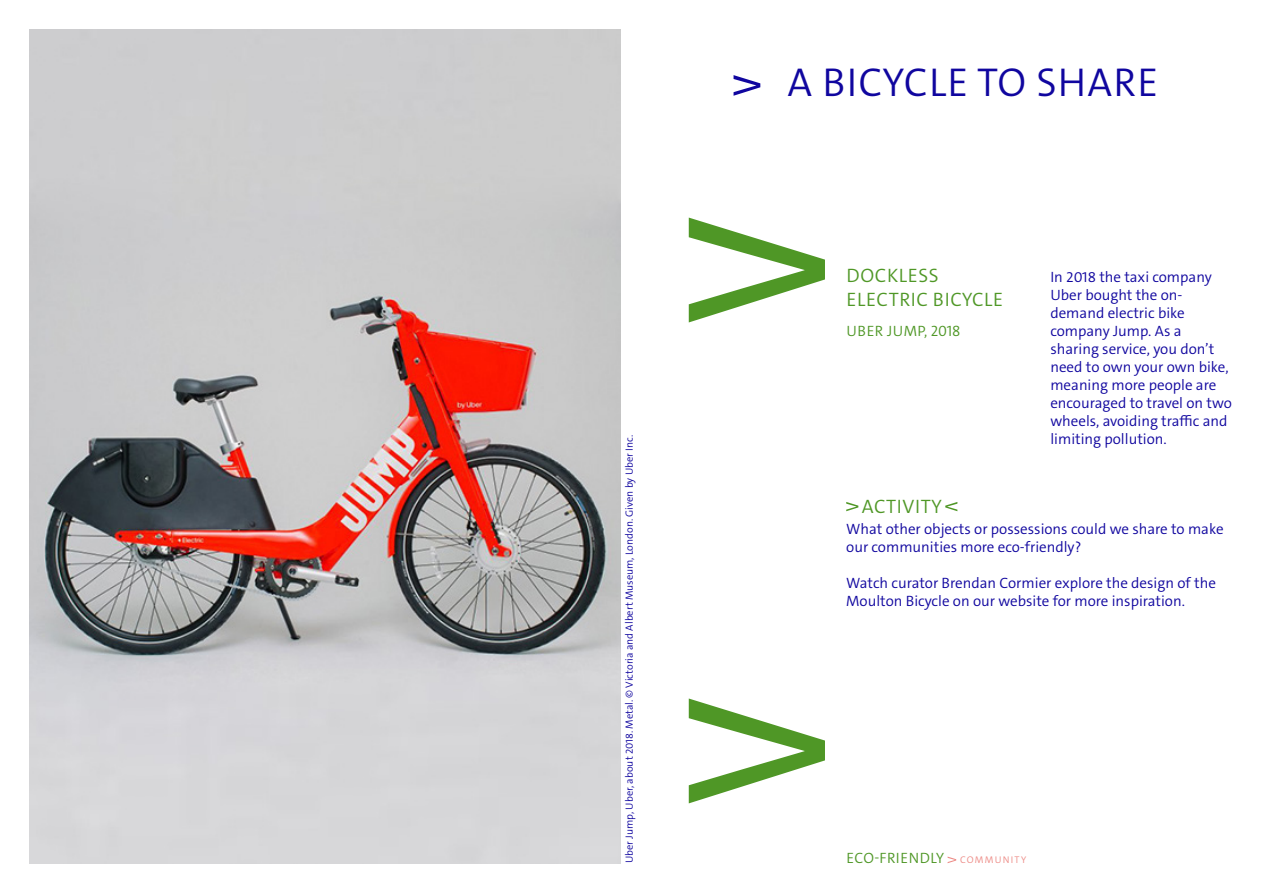
<style>
.page{position:relative;width:1263px;height:893px;background:#fff}
.page>*{position:absolute;margin:0;border:0;box-sizing:border-box;transform-origin:0 0}
.t1{font:300 40.5px "V&A The Sans C6 s";letter-spacing:.03em;color:#10069f}
.t2{font:300 19.5px/23.4px "V&A The Sans C6 s";letter-spacing:.03em;color:#4f9726}
.t3{font:300 15px/18px "V&A The Sans C6 s";color:#10069f}
.t4{font:300 15px "V&A The Sans C6 s";letter-spacing:.03em;color:#4f9726}
.t5{font:300 10.5px "V&A The Sans C6 s";color:#10069f}
.s1{font-size:9.75px;color:#ed8a85}
</style>
<div class="page">
<svg style="left:733px;top:75px;width:27px;height:21px"></svg>
<svg style="left:846px;top:502px;width:12px;height:9px"></svg>
<svg style="left:945px;top:502px;width:12px;height:9px"></svg>
<img style="left:30px;top:30px;width:591px;height:833px">
<svg style="left:947px;top:857px;width:9px;height:6px"></svg>
<svg style="left:689px;top:218px;width:136px;height:104px"></svg>
<svg style="left:689px;top:698px;width:136px;height:105px"></svg>
<p class="t5" style="left:623px;top:863px;width:430px;rotate:-90deg">Uber Jump, Uber, about 2018. Metal. © Victoria and Albert Museum, London. Given by Uber Inc.</p>
<h1 class="t1" style="left:787px;top:56px;width:372px">A BICYCLE TO SHARE</h1>
<h2 class="t2" style="left:846px;top:264px;width:158px">DOCKLESS<br>ELECTRIC BICYCLE</h2>
<p class="t4" style="left:846px;top:321px;width:116px">UBER JUMP, 2018</p>
<p class="t3" style="left:1050px;top:268px;width:183px">In 2018 the taxi company<br>Uber bought the on&shy;demand electric bike company Jump. As a sharing service, you don’t need to own your own bike, meaning more people are encouraged to travel on two wheels, avoiding traffic and limiting pollution.</p>
<h2 class="t2" style="left:862px;top:495px;width:81px">ACTIVITY</h2>
<p class="t3" style="left:846px;top:520px;width:379px">What other objects or possessions could we share to make our communities more eco-friendly?</p>
<p class="t3" style="left:846px;top:574px;width:371px">Watch curator Brendan Cormier explore the design of the<br>Moulton Bicycle on our website for more inspiration.</p>
<p class="t4" style="left:846px;top:848px;width:181px">ECO-FRIENDLY <span class="s1">COMMUNITY</span></p>
</div>
